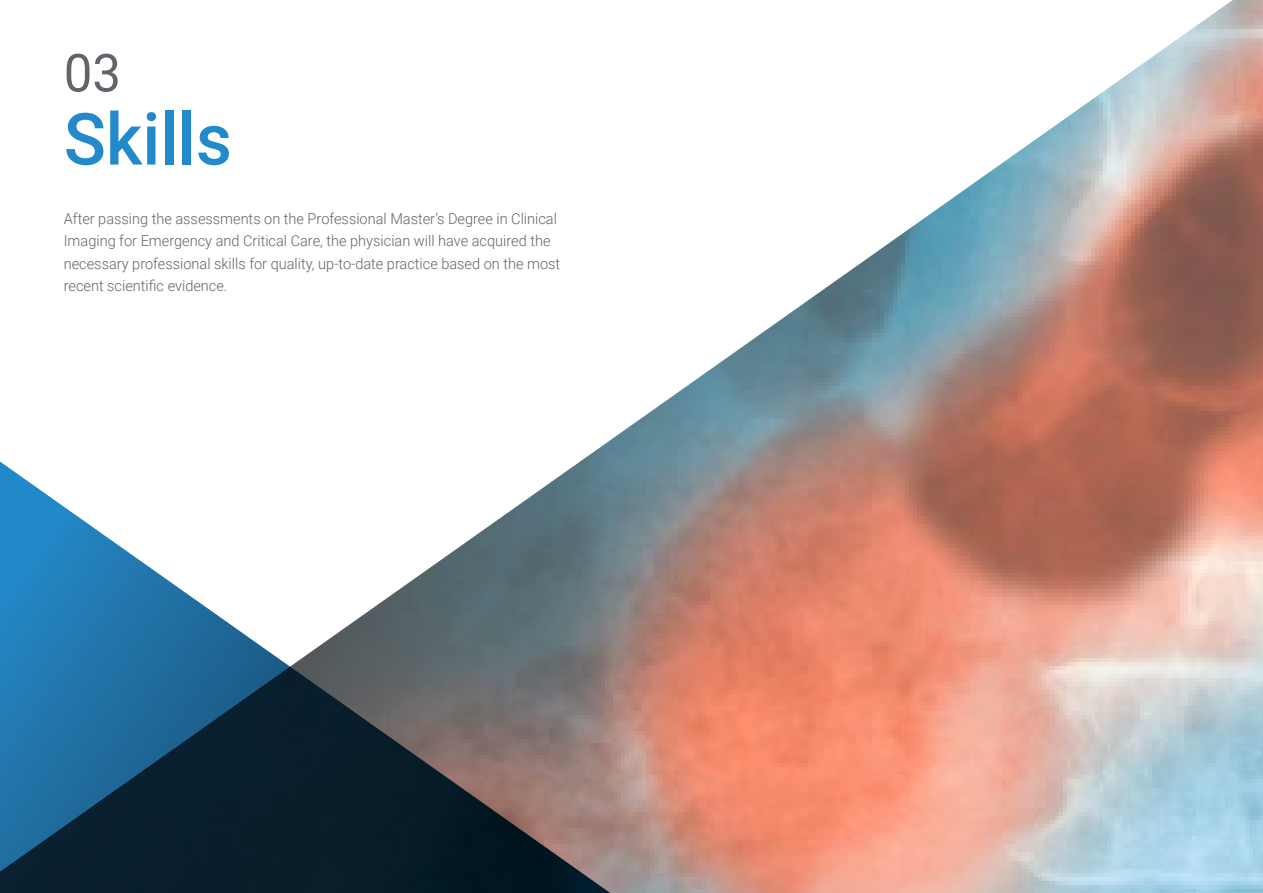
<style>
.page{position:relative;width:1263px;height:893px;background:#fff}
.page>*{position:absolute;margin:0;border:0;box-sizing:border-box;transform-origin:0 0}
.t1{font:500 72px "Roboto";color:#2289ca}
.t2{font:52.5px "Roboto";color:#61646a}
.t3{font:300 15px/22.5px "Roboto";color:#61646a}
</style>
<div class="page">
<img style="left:602px;top:0;width:661px;height:893px">
<svg style="left:0;top:446px;width:640px;height:447px"></svg>
<h2 class="t2" style="left:64px;top:36px;width:59px">03</h2>
<h1 class="t1" style="left:64px;top:89px;width:170px">Skills</h1>
<p class="t3" style="left:64px;top:207px;width:498px">After passing the assessments on the Professional Master’s Degree in Clinical Imaging for Emergency and Critical Care, the physician will have acquired the necessary professional skills for quality, up-to-date practice based on the most recent scientific evidence.</p>
</div>
